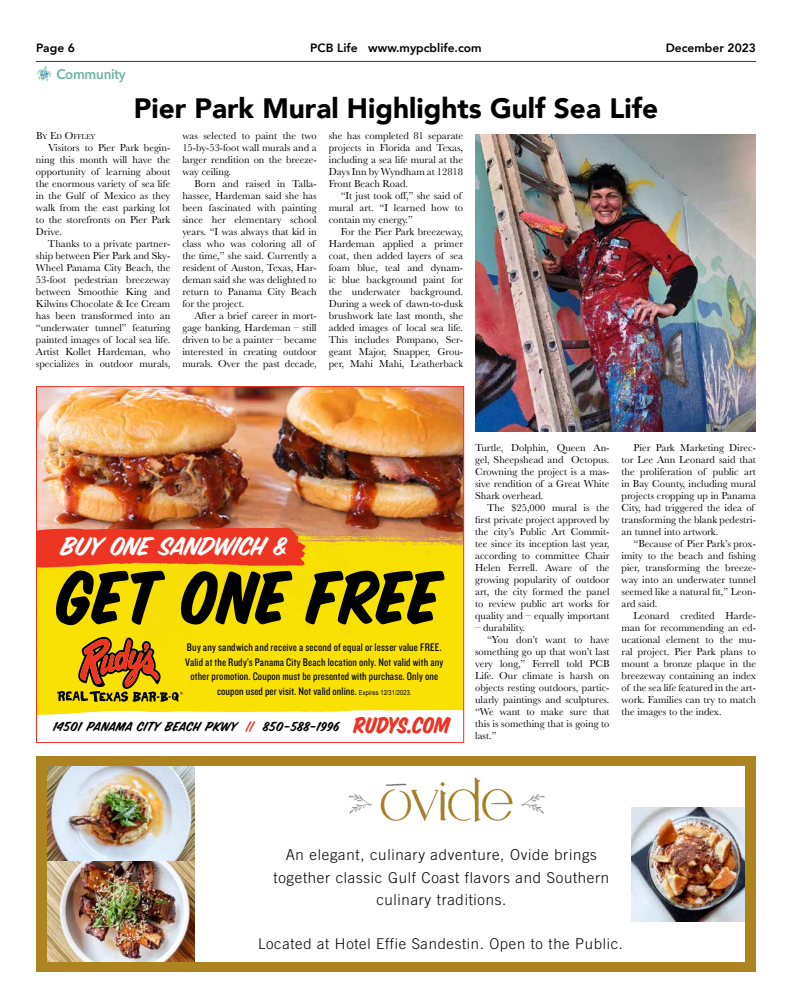
<style>
.page{position:relative;width:792px;height:1008px;background:#fff}
.page>*{position:absolute;margin:0;border:0;box-sizing:border-box;transform-origin:0 0}
.t1{font:81.9px "Sign Painter House Slant";color:#000101}
.t2{font:28.6px "Sign Painter House Brush";letter-spacing:-.01em;color:#fff}
.t3{font:900 28px "Avenir";color:#000}
.t4{font:300 15px/22.5px "Trade Gothic LT Std";letter-spacing:.045em;color:#000;text-align:center}
.t5{font:300 14.8px "Trade Gothic LT Std";letter-spacing:.045em;color:#000}
.t6{font:14.5px "Sign Painter House Brush";letter-spacing:.02em;color:#000}
.t7{font:600 14px "Avenir Next";letter-spacing:-.02em;color:#6cb1a0;scale:.95 1}
.t8{font:800 12px "Avenir";color:#000}
.t9{font:11.4px/14.6px "Knockout 29 Junior Ltweight";letter-spacing:.01em;color:#000;text-align:center}
.t10{font:10.5px/12px "Baskerville";color:#000;text-align:justify}
.t11{font:7.3px "Baskerville";color:#000}
.s1{font-size:10.5px}
.s2{font-family:"Arial Narrow";font-size:6.9px}
.s3{color:#eb3327}
.s4{font-family:"House Slant";font-size:25.2px;color:#eb3327}
</style>
<div class="page">
<hr style="left:36px;top:61px;width:720px;height:1px;background:#004988">
<svg style="left:37px;top:66px;width:14px;height:16px"></svg>
<img style="left:38px;top:388px;width:424px;height:98px">
<img style="left:38px;top:486px;width:424px;height:224px">
<svg style="left:38px;top:528px;width:268px;height:40px;background:#ed4623"></svg>
<svg style="left:38px;top:710px;width:424px;height:5px"></svg>
<svg style="left:57px;top:636px;width:126px;height:66px;background:#c69608"></svg>
<div style="left:36px;top:386px;width:428px;height:357px;border:1px solid #ee3124"></div>
<div style="left:36px;top:756px;width:720px;height:216px;background:#ad841f"></div>
<div style="left:48px;top:766px;width:696px;height:196px;background:#fff"></div>
<img style="left:348px;top:778px;width:196px;height:44px">
<img style="left:48px;top:766px;width:147px;height:95px">
<img style="left:48px;top:861px;width:147px;height:101px">
<img style="left:632px;top:807px;width:112px;height:114px">
<img style="left:475px;top:134px;width:281px;height:297px">
<p class="t8" style="left:36px;top:39px;width:40px">Page 6</p>
<p class="t8" style="left:310px;top:39px;width:173px">PCB Life www.mypcblife.com</p>
<p class="t8" style="left:666px;top:39px;width:92px">December 2023</p>
<h3 class="t7" style="left:56px;top:62px;width:74px">Community</h3>
<h3 class="t3" style="left:134px;top:84px;width:526px">Pier Park Mural Highlights Gulf Sea Life</h3>
<p class="t11" style="left:36px;top:132px;width:61px"><span class="s1">B</span>y <span class="s1">E</span>d <span class="s1">O</span>ffley</p>
<p class="t10" style="left:36px;top:142px;width:136px;text-indent:12px">Visitors to Pier Park begin&shy;ning this month will have the opportunity of learning about the enormous variety of sea life in the Gulf of Mexico as they walk from the east parking lot to the storefronts on Pier Park Drive.</p>
<p class="t10" style="left:36px;top:238px;width:136px;text-indent:12px">Thanks to a private partner&shy;ship between Pier Park and Sky-Wheel Panama City Beach, the 53-foot pedestrian breezeway between Smoothie King and Kilwins Chocolate &amp; Ice Cream has been transformed into an “underwater tunnel” featuring painted images of local sea life.<br>Artist Kollet Hardeman, who specializes in outdoor murals,</p>
<p class="t10" style="left:182px;top:130px;width:136px">was selected to paint the two 15-by-53-foot wall murals and a larger rendition on the breeze&shy;way ceiling.</p>
<p class="t10" style="left:182px;top:178px;width:136px;text-align:left;text-indent:12px">Born and raised in Talla&shy;hassee, Hardeman said she has been fascinated with painting since her elementary school years. “I was always that kid in class who was coloring all of the time,” she said. Currently a resident of Auston, Texas, Har&shy;deman said she was delighted to return to Panama City Beach for the project.</p>
<p class="t10" style="left:182px;top:310px;width:136px;text-indent:12px">After a brief career in mort&shy;gage banking, Hardeman – still driven to be a painter – became interested in creating outdoor murals. Over the past decade,</p>
<p class="t10" style="left:329px;top:130px;width:136px">she has completed 81 separate projects in Florida and Texas, including a sea life mural at the Days Inn by Wyndham at 12818<br>Front Beach Road.</p>
<p class="t10" style="left:329px;top:190px;width:136px;text-align:left;text-indent:12px">“It just took off,” she said of mural art. “I learned how to contain my energy.”</p>
<p class="t10" style="left:329px;top:226px;width:136px;text-indent:12px">For the Pier Park breezeway, Hardeman applied a primer coat, then added layers of sea foam blue, teal and dynam&shy;ic blue background paint for the underwater background.<br>During a week of dawn-to-dusk brushwork late last month, she added images of local sea life.<br>This includes Pompano, Ser&shy;geant Major, Snapper, Grou&shy;per, Mahi Mahi, Leatherback</p>
<h2 class="t2" style="left:61px;top:533px;width:230px">BUY ONE SANDWICH &amp;</h2>
<h1 class="t1" style="left:57px;top:562px;width:385px">GET ONE FREE</h1>
<p class="t9" style="left:185px;top:640px;width:260px">Buy any sandwich and receive a second of equal or lesser value FREE.<br>Valid at the Rudy’s Panama City Beach location only. Not valid with any other promotion. Coupon must be presented with purchase. Only one coupon used per visit. Not valid online. <span class="s2">Expires 12/31/2023.</span></p>
<h3 class="t6" style="left:53px;top:720px;width:398px">14501 PANAMA CITY BEACH PKWY <span class="s3">||</span> 850-588-1996 <span class="s4">rudys.com</span></h3>
<p class="t10" style="left:475px;top:442px;width:136px">Turtle, Dolphin, Queen An&shy;gel, Sheepshead and Octopus.<br>Crowning the project is a mas&shy;sive rendition of a Great White Shark overhead.</p>
<p class="t10" style="left:475px;top:502px;width:136px;text-indent:12px">The $25,000 mural is the first private project approved by the city’s Public Art Commit&shy;tee since its inception last year, according to committee Chair Helen Ferrell. Aware of the growing popularity of outdoor art, the city formed the panel to review public art works for quality and – equally important</p>
<p class="t10" style="left:475px;top:622px;width:51px">– durability.</p>
<p class="t10" style="left:487px;top:634px;width:124px">“You don’t want to have</p>
<p class="t10" style="left:475px;top:646px;width:136px">something go up that won’t last</p>
<p class="t10" style="left:475px;top:658px;width:136px">very long,” Ferrell told PCB</p>
<p class="t10" style="left:475px;top:670px;width:136px">Life. Our climate is harsh on</p>
<p class="t10" style="left:475px;top:682px;width:136px">objects resting outdoors, partic-</p>
<p class="t10" style="left:475px;top:694px;width:136px">ularly paintings and sculptures.</p>
<p class="t10" style="left:475px;top:706px;width:136px">“We want to make sure that</p>
<p class="t10" style="left:475px;top:718px;width:136px">this is something that is going to</p>
<p class="t10" style="left:475px;top:730px;width:23px">last.”</p>
<p class="t10" style="left:622px;top:442px;width:136px;text-align:left;text-indent:12px">Pier Park Marketing Direc&shy;tor Lee Ann Leonard said that the proliferation of public art in Bay County, including mural projects cropping up in Panama<br>City, had triggered the idea of transforming the blank pedestri&shy;an tunnel into artwork.</p>
<p class="t10" style="left:622px;top:538px;width:136px;text-indent:12px">“Because of Pier Park’s prox&shy;imity to the beach and fishing pier, transforming the breeze&shy;way into an underwater tunnel seemed like a natural fit,” Leon&shy;ard said.</p>
<p class="t10" style="left:622px;top:610px;width:136px;text-indent:12px">Leonard credited Harde&shy;man for recommending an ed&shy;ucational element to the mu&shy;ral project. Pier Park plans to mount a bronze plaque in the breezeway containing an index of the sea life featured in the art&shy;work. Families can try to match the images to the index.</p>
<h3 class="t4" style="left:274px;top:843px;width:337px">An elegant, culinary adventure, Ovide brings together classic Gulf Coast flavors and Southern culinary traditions.</h3>
<h3 class="t5" style="left:258px;top:934px;width:367px">Located at Hotel Effie Sandestin. Open to the Public.</h3>
</div>
